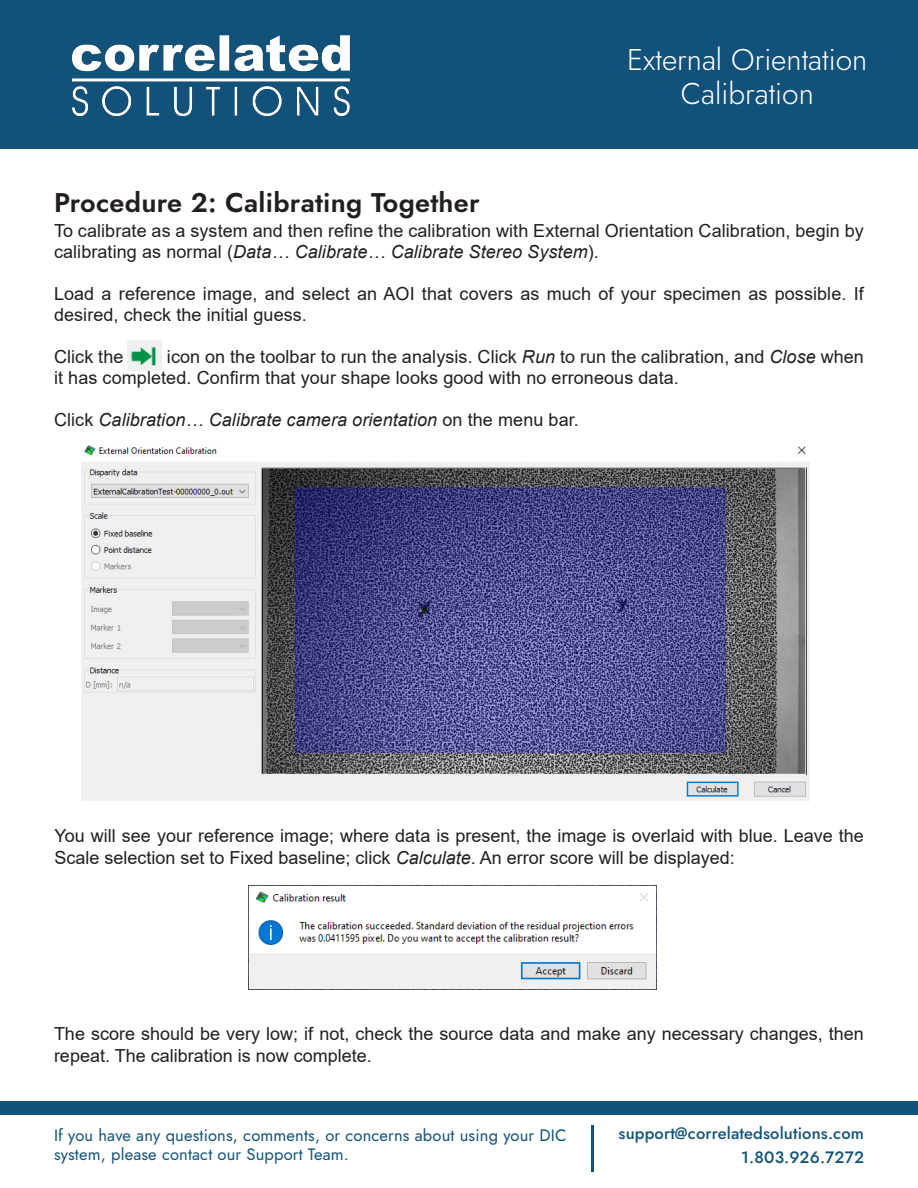
<style>
.page{position:relative;width:918px;height:1188px;background:#fff}
.page>*{position:absolute;margin:0;border:0;box-sizing:border-box;transform-origin:0 0}
.t1{font:300 30px/34.5px "Jost";color:#fff;text-align:center}
.t2{font:27px "Jost Semi";letter-spacing:.01em;color:#231f20}
.t3{font:18px/21px "Arial";letter-spacing:.005em;color:#231f20}
.t4{font:italic 18px "Arial";letter-spacing:.005em;color:#231f20}
.t5{font:16.5px/19.5px "Jost";letter-spacing:.01em;color:#12527a}
.t6{font:500 16.5px/24px "Jost";letter-spacing:.01em;color:#12527a;text-align:right}
.s1{font-style:italic}
.s2{font-style:normal}
</style>
<div class="page">
<div style="left:0;top:0;width:918px;height:148px;background:#12527a"></div>
<img style="left:72px;top:35px;width:278px;height:82px">
<div style="left:0;top:1102px;width:918px;height:13px;background:#12527a"></div>
<hr style="left:591px;top:1125px;width:3px;height:46px;background:#12527a">
<img style="left:82px;top:445px;width:727px;height:355px">
<img style="left:248px;top:886px;width:409px;height:104px">
<img style="left:128px;top:340px;width:34px;height:30px">
<p class="t2" style="left:54px;top:183px;width:427px">Procedure 2: Calibrating Together</p>
<h1 class="t1" style="left:627px;top:42px;width:242px">External Orientation<br>Calibration</h1>
<p class="t3" style="left:54px;top:220px;width:811px">To calibrate as a system and then refine the calibration with External Orientation Calibration, begin by calibrating as normal (<span class="s1">Data… Calibrate… Calibrate Stereo System</span>).</p>
<p class="t3" style="left:54px;top:283px;width:811px">Load a reference image, and select an AOI that covers as much of your specimen as possible. If desired, check the initial guess.</p>
<p class="t3" style="left:54px;top:346px;width:71px">Click the</p>
<p class="t3" style="left:54px;top:346px;width:811px;text-indent:113px">icon on the toolbar to run the analysis. Click <span class="s1">Run</span> to run the calibration, and <span class="s1">Close</span> when it has completed. Confirm that your shape looks good with no erroneous data.</p>
<p class="t4" style="left:54px;top:408px;width:526px"><span class="s2">Click</span> Calibration… Calibrate camera orientation <span class="s2">on the menu bar.</span></p>
<p class="t3" style="left:55px;top:825px;width:811px;line-height:21.6px">You will see your reference image; where data is present, the image is overlaid with blue. Leave the<br>Scale selection set to Fixed baseline; click <span class="s1">Calculate</span>. An error score will be displayed:</p>
<p class="t3" style="left:54px;top:1023px;width:811px;line-height:21.6px">The score should be very low; if not, check the source data and make any necessary changes, then repeat. The calibration is now complete.</p>
<p class="t5" style="left:54px;top:1125px;width:514px">If you have any questions, comments, or concerns about using your DIC system, please contact our Support Team.</p>
<p class="t6" style="left:619px;top:1121px;width:247px">support@correlatedsolutions.com<br>1.803.926.7272</p>
</div>
